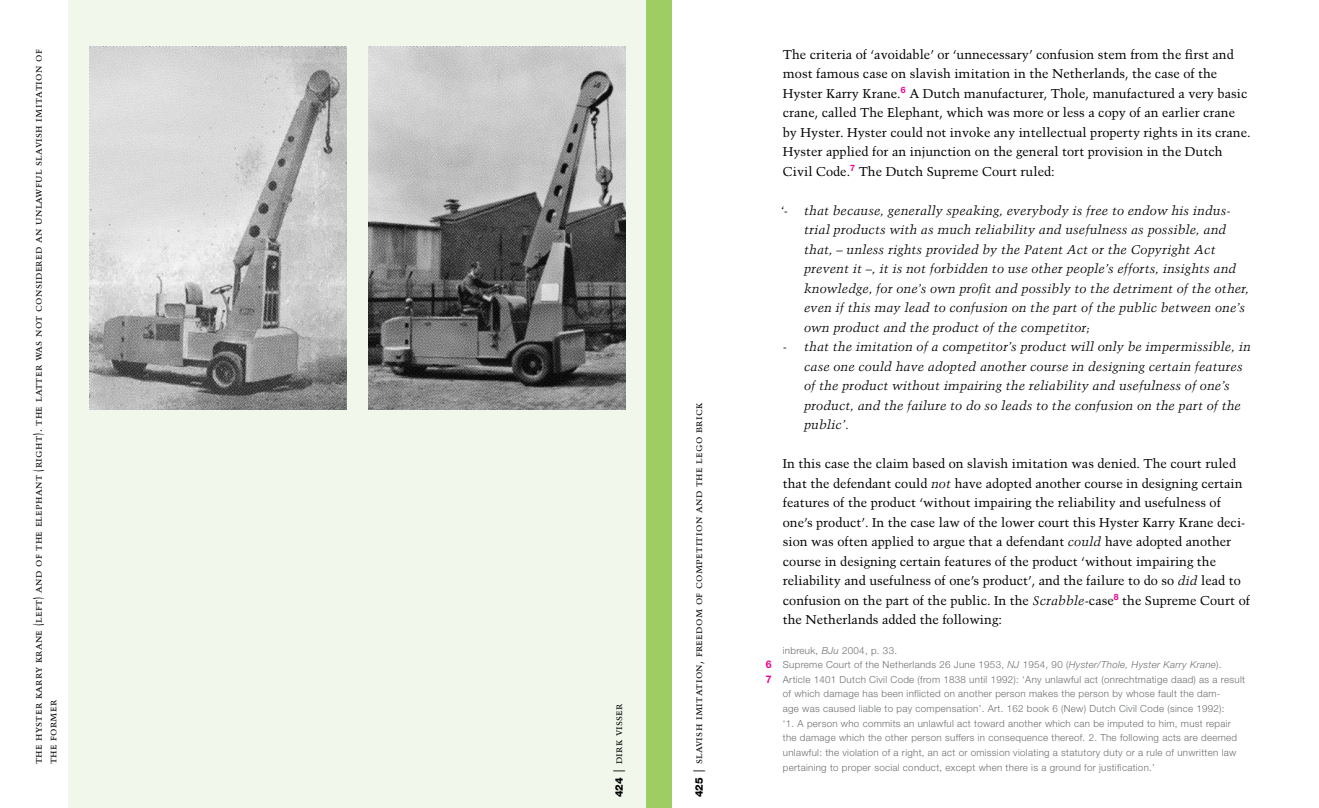
<style>
.page{position:relative;width:1319px;height:808px;background:#fff}
.page>*{position:absolute;margin:0;border:0;box-sizing:border-box;transform-origin:0 0}
.t1{font:12.75px/19.5px "Trump Mediaeval";color:#000}
.t2{font:italic 12.6px/19.5px "Trump Mediaeval";letter-spacing:.01em;color:#000}
.t3{font:11.25px/14.7px "Trump Mediaeval SC";letter-spacing:.02em;color:#000}
.t4{font:300 9.75px "Helvetica Neue";letter-spacing:.03em;color:#6d6f71}
.s1{font-style:italic;font-size:12.6px}
.s2{font-style:italic}
.s3{font-weight:700;font-size:10.5px;color:#ec008c}
.s4{font-family:"Helvetica Neue";font-weight:800;font-size:10.5px}
.s5{font-family:"Trump Mediaeval";font-size:15px}
</style>
<div class="page">
<div style="left:68px;top:0;width:591px;height:808px;background:#f1f7eb"></div>
<img style="left:89px;top:47px;width:258px;height:363px">
<img style="left:368px;top:47px;width:257px;height:363px">
<div style="left:646px;top:0;width:26px;height:808px;background:#9ece63"></div>
<p class="t3" style="left:31px;top:764px;width:717px;rotate:-90deg">the hyster karry krane (left) and of the elephant (right). the latter was not considered an unlawful slavish imitation of the former</p>
<p class="t1" style="left:782px;top:44px;width:469px">The criteria of ‘avoidable’ or ‘unnecessary’ confusion stem from the first and most famous case on slavish imitation in the Netherlands, the case of the Hyster Karry Krane.<sup>6</sup> A Dutch manufacturer, Thole, manufactured a very basic crane, called The Elephant, which was more or less a copy of an earlier crane by Hyster. Hyster could not invoke any intellectual property rights in its crane.<br>Hyster applied for an injunction on the general tort provision in the Dutch Civil Code.<sup>7</sup> The Dutch Supreme Court ruled:</p>
<p class="t2" style="left:780px;top:200px;width:9px">‘-</p>
<p class="t2" style="left:804px;top:200px;width:446px">that because, generally speaking, everybody is free to endow his indus&shy;trial products with as much reliability and usefulness as possible, and that, – unless rights provided by the Patent Act or the Copyright Act prevent it –, it is not forbidden to use other people’s efforts, insights and knowledge, for one’s own profit and possibly to the detriment of the other, even if this may lead to confusion on the part of the public between one’s own product and the product of the competitor;</p>
<p class="t2" style="left:804px;top:337px;width:448px;text-indent:-21px">- that the imitation of a competitor’s product will only be impermissible, in case one could have adopted another course in designing certain features of the product without impairing the reliability and usefulness of one’s product, and the failure to do so leads to the confusion on the part of the public’.</p>
<p class="t1" style="left:782px;top:454px;width:468px">In this case the claim based on slavish imitation was denied. The court ruled that the defendant could <span class="s1">not</span> have adopted another course in designing certain features of the product ‘without impairing the reliability and usefulness of one’s product’. In the case law of the lower court this Hyster Karry Krane deci&shy;sion was often applied to argue that a defendant <span class="s1">could</span> have adopted another course in designing certain features of the product ‘without impairing the reliability and usefulness of one’s product’, and the failure to do so <span class="s1">did</span> lead to confusion on the part of the public. In the <span class="s1">Scrabble</span>-case<sup>8</sup> the Supreme Court of the Netherlands added the following:</p>
<p class="t4" style="left:782px;top:644px;width:116px">inbreuk, <span class="s2">BJu</span> 2004, p. 33.</p>
<p class="t4" style="left:765px;top:659px;width:457px"><span class="s3">6</span> Supreme Court of the Netherlands 26 June 1953, <span class="s2">NJ</span> 1954, 90 (<span class="s2">Hyster/Thole, Hyster Karry Krane</span>).</p>
<p class="t4" style="left:765px;top:673px;width:480px"><span class="s3">7</span> Article 1401 Dutch Civil Code (from 1838 until 1992): ‘Any unlawful act (onrechtmatige daad) as a result</p>
<p class="t4" style="left:782px;top:688px;width:439px">of which damage has been inflicted on another person makes the person by whose fault the dam-</p>
<p class="t4" style="left:782px;top:703px;width:443px">age was caused liable to pay compensation’. Art. 162 book 6 (New) Dutch Civil Code (since 1992):</p>
<p class="t4" style="left:782px;top:717px;width:449px">‘1. A person who commits an unlawful act toward another which can be imputed to him, must repair</p>
<p class="t4" style="left:782px;top:732px;width:455px">the damage which the other person suffers in consequence thereof. 2. The following acts are deemed</p>
<p class="t4" style="left:782px;top:746px;width:455px">unlawful: the violation of a right, an act or omission violating a statutory duty or a rule of unwritten law</p>
<p class="t4" style="left:782px;top:761px;width:373px">pertaining to proper social conduct, except when there is a ground for justification.’</p>
<p class="t3" style="left:690px;top:797px;width:396px;rotate:-90deg"><span class="s4">425</span> <span class="s5">|</span> slavish imitation, freedom of competition and the lego brick</p>
<p class="t3" style="left:611px;top:797px;width:95px;rotate:-90deg"><span class="s4">424</span> <span class="s5">|</span> dirk visser</p>
</div>
